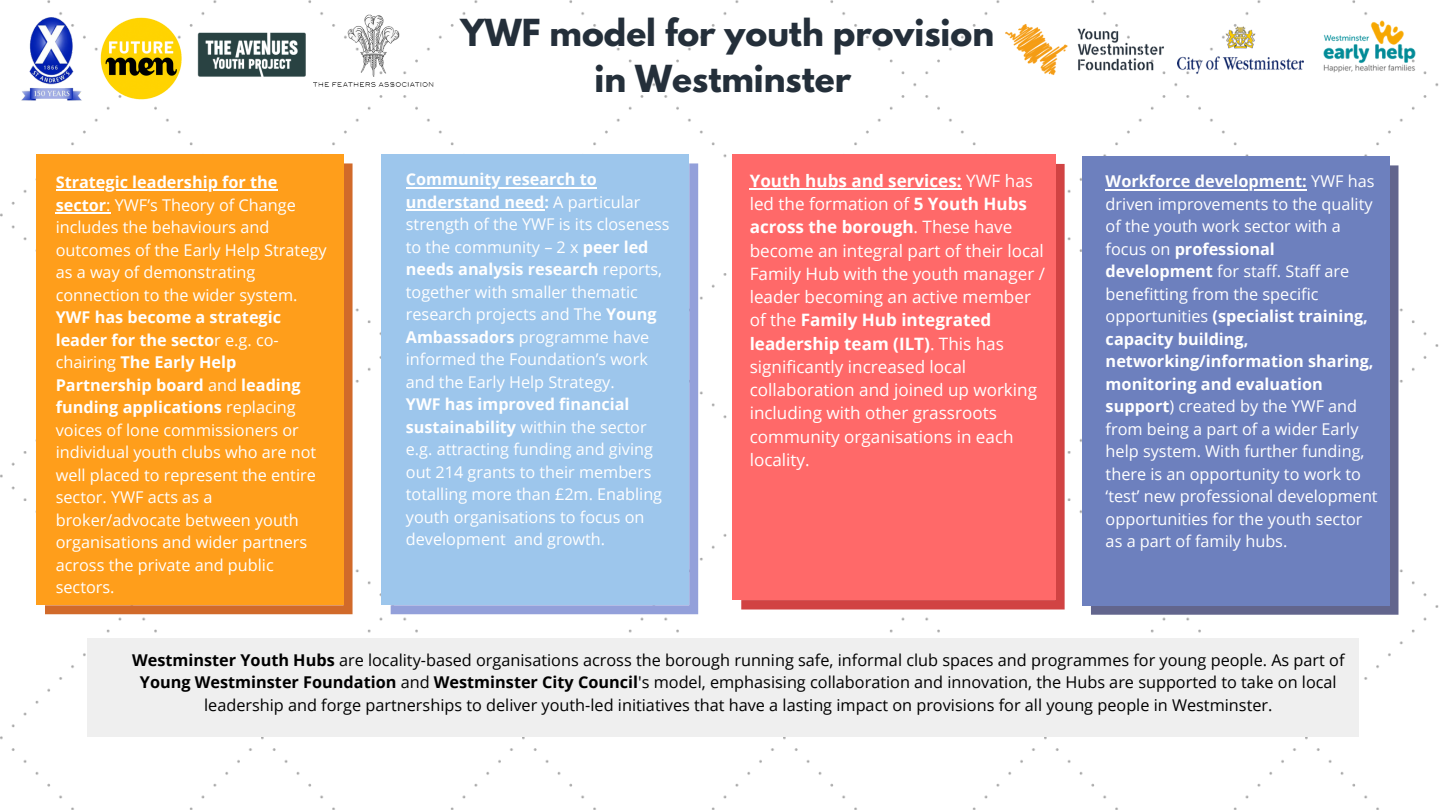
<style>
.page{position:relative;width:1440px;height:810px;background:#fff}
.page>*{position:absolute;margin:0;border:0;box-sizing:border-box;transform-origin:0 0}
.t1{font:700 33px/45.8px "League Spartan";color:#242f3a;text-align:center}
.t2{font:17.1px/23.2px "Open Sans";color:#fff}
.t3{font:16.3px/22.5px "Open Sans";color:#fff}
.t4{font:16.3px/22.5px "Open Sans";color:#000;text-align:center}
.t5{font:16.2px/22.5px "Open Sans";color:#fff}
.s1{font-weight:700}
</style>
<div class="page">
<img style="left:0;top:0;width:1439px;height:810px">
<img style="left:0;top:0;width:107px;height:110px">
<img style="left:97px;top:18px;width:87px;height:82px">
<img style="left:194px;top:7px;width:117px;height:94px">
<img style="left:311px;top:1px;width:126px;height:100px">
<div style="left:87px;top:639px;width:1272px;height:98px;background:#efefef"></div>
<img style="left:1004px;top:24px;width:161px;height:52px">
<img style="left:1177px;top:19px;width:126px;height:63px">
<img style="left:1314px;top:11px;width:111px;height:72px">
<svg style="left:45px;top:163px;width:308px;height:451px;background:#d27033"></svg>
<div style="left:36px;top:155px;width:308px;height:450px;background:#ff9e1b"></div>
<hr style="left:56px;top:190px;width:221px;height:1px;background:#fff">
<hr style="left:56px;top:212px;width:50px;height:2px;background:#fff">
<svg style="left:391px;top:163px;width:307px;height:451px;background:#96a2da"></svg>
<div style="left:382px;top:155px;width:307px;height:450px;background:#9dc6ec"></div>
<hr style="left:406px;top:187px;width:191px;height:1px;background:#fff">
<hr style="left:406px;top:209px;width:138px;height:2px;background:#fff">
<svg style="left:741px;top:164px;width:324px;height:446px;background:#d54d4d"></svg>
<div style="left:732px;top:155px;width:323px;height:445px;background:#ff6969"></div>
<hr style="left:750px;top:188px;width:212px;height:2px;background:#fff">
<svg style="left:1091px;top:165px;width:308px;height:450px;background:#696c92"></svg>
<div style="left:1082px;top:156px;width:308px;height:450px;background:#6d80be"></div>
<hr style="left:1106px;top:189px;width:201px;height:1px;background:#fff">
<p class="t3" style="left:56px;top:170px;width:272px"><span class="s1">Strategic leadership for the sector</span>: YWF’s Theory of Change includes the behaviours and outcomes of the Early Help Strategy as a way of demonstrating connection to the wider system.</p>
<p class="t3" style="left:56px;top:305px;width:262px"><span class="s1">YWF has become a strategic leader for the secto</span>r e.g. co&shy;chairing <span class="s1">The Early Help<br>Partnership board</span> and <span class="s1">leading funding applications</span> replacing voices of lone commissioners or individual youth clubs who are not well placed to represent the entire sector. YWF acts as a broker/advocate between youth organisations and wider partners across the private and public sectors.</p>
<h1 class="t1" style="left:461px;top:15px;width:535px">YWF model for youth provision in Westminster</h1>
<p class="t5" style="left:406px;top:168px;width:265px"><span class="s1">Community research to understand need:</span> A particular strength of the YWF is its closeness to the community – 2 x <span class="s1">peer led needs analysis research</span> reports, together with smaller thematic research projects and The <span class="s1">Young<br>Ambassadors</span> programme have informed the Foundation’s work and the Early Help Strategy.</p>
<p class="t5" style="left:406px;top:393px;width:258px"><span class="s1">YWF has improved financial sustainability</span> within the sector e.g. attracting funding and giving out 214 grants to their members totalling more than £2m. Enabling youth organisations to focus on development and growth.</p>
<p class="t2" style="left:750px;top:169px;width:297px"><span class="s1">Youth hubs and services:</span> YWF has led the formation of <span class="s1">5 Youth Hubs across the borough</span>. These have become an integral part of their local<br>Family Hub with the youth manager / leader becoming an active member of the <span class="s1">Family Hub integrated leadership team (ILT)</span>. This has significantly increased local collaboration and joined up working including with other grassroots community organisations in each locality.</p>
<p class="t3" style="left:1106px;top:170px;width:274px"><span class="s1">Workforce development:</span> YWF has driven improvements to the quality of the youth work sector with a focus on <span class="s1">professional development</span> for staff. Staff are benefitting from the specific opportunities <span class="s1">(specialist training, capacity building, networking/information sharing, monitoring and evaluation support</span>) created by the YWF and from being a part of a wider Early help system. With further funding, there is an opportunity to work to ‘test’ new professional development opportunities for the youth sector as a part of family hubs.</p>
<p class="t4" style="left:132px;top:648px;width:1214px"><span class="s1">Westminster Youth Hubs</span> are locality-based organisations across the borough running safe, informal club spaces and programmes for young people. As part of<br><span class="s1">Young Westminster Foundation</span> and <span class="s1">Westminster City Council</span>'s model, emphasising collaboration and innovation, the Hubs are supported to take on local leadership and forge partnerships to deliver youth-led initiatives that have a lasting impact on provisions for all young people in Westminster.</p>
</div>
